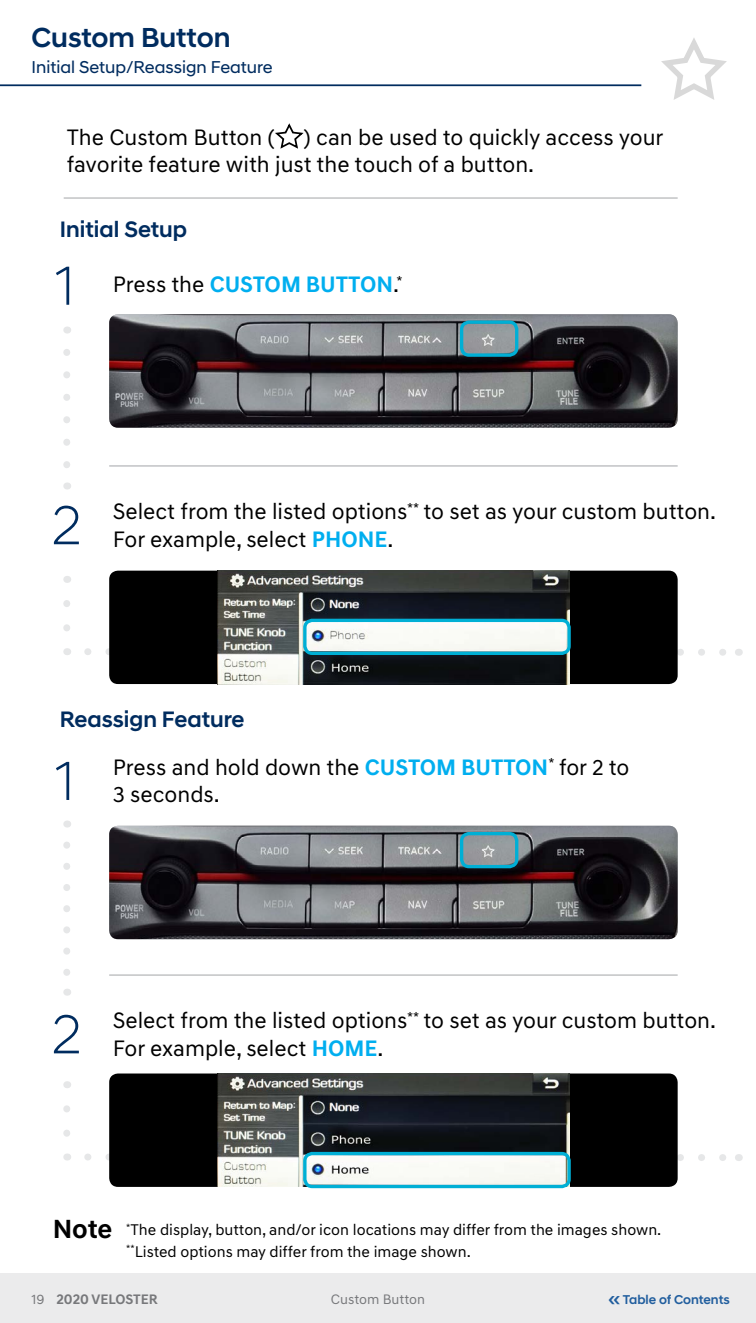
<style>
.page{position:relative;width:756px;height:1323px;background:#fff}
.page>*{position:absolute;margin:0;border:0;box-sizing:border-box;transform-origin:0 0}
.t1{font:300 56px "Hyundai Sans Head";color:#002c5f}
.t2{font:500 28px "Hyundai Sans Head";color:#002c5f}
.t3{font:700 26.78px "Hyundai Sans Text";color:#000}
.t4{font:22.75px/27.3px "Hyundai Sans Text";color:#000}
.t5{font:500 22.75px "Hyundai Sans Head";color:#002c5f}
.t6{font:700 22.75px "Hyundai Sans Text";color:#00aeef}
.t7{font:21.35px "Hyundai Sans Text";color:#000}
.t8{font:17.5px "Hyundai Sans Head";color:#002c5f}
.t9{font:15.75px/21.3px "Hyundai Sans Text";color:#000}
.t10{font:700 14px "Hyundai Sans Text";color:#77787b}
.t11{font:14px "Hyundai Sans Text";color:#77787b}
.t12{font:500 12.95px "Hyundai Sans Head";letter-spacing:-.005em;color:#215e9e}
.s1{font-weight:400;color:#000}
.s2{font-weight:700;color:#00aeef}
.s3{font-weight:400}
.s4{font-size:19.6px}
</style>
<div class="page">
<div style="left:0;top:1274px;width:756px;height:49px;background:#ebebec"></div>
<hr style="left:0;top:84px;width:641px;height:2px;background:#002c5f">
<svg style="left:63px;top:1109px;width:7px;height:28px"></svg>
<svg style="left:84px;top:1154px;width:655px;height:7px"></svg>
<svg style="left:63px;top:603px;width:7px;height:28px"></svg>
<svg style="left:84px;top:648px;width:655px;height:8px"></svg>
<svg style="left:63px;top:352px;width:7px;height:116px"></svg>
<svg style="left:63px;top:845px;width:7px;height:131px"></svg>
<hr style="left:109px;top:466px;width:569px;height:1px;background:#a3a5a8">
<hr style="left:109px;top:975px;width:569px;height:1px;background:#a3a5a8">
<hr style="left:64px;top:198px;width:614px;height:1px;background:#a3a5a8">
<img style="left:109px;top:314px;width:569px;height:114px">
<img style="left:109px;top:826px;width:569px;height:113px">
<div style="left:109px;top:571px;width:569px;height:113px;background:#000;border-radius:9px"></div>
<img style="left:217px;top:571px;width:353px;height:113px">
<div style="left:109px;top:1074px;width:569px;height:113px;background:#000;border-radius:9px"></div>
<img style="left:217px;top:1074px;width:353px;height:113px">
<div style="left:460px;top:320px;width:58px;height:37px;border:3px solid #00afd5;border-radius:8px"></div>
<div style="left:460px;top:832px;width:58px;height:36px;border:3px solid #00afd5;border-radius:8px"></div>
<div style="left:303px;top:619px;width:268px;height:36px;border:3px solid #00afd5;border-radius:8px"></div>
<div style="left:303px;top:1152px;width:268px;height:36px;border:3px solid #00afd5;border-radius:8px"></div>
<svg style="left:661px;top:38px;width:66px;height:62px"></svg>
<svg style="left:275px;top:123px;width:29px;height:26px"></svg>
<p class="t2" style="left:32px;top:21px;width:201px">Custom Button</p>
<p class="t8" style="left:32px;top:56px;width:243px">Initial Setup/Reassign Feature</p>
<p class="t4" style="left:67px;top:123px;width:598px;text-indent:237px">) can be used to quickly access your favorite feature with just the touch of a button.</p>
<p class="t4" style="left:67px;top:123px;width:210px">The Custom Button (</p>
<p class="t7" style="left:209px;top:145px;width:118px">Smartphone</p>
<p class="t7" style="left:373px;top:143px;width:77px">Bluelink</p>
<p class="t5" style="left:60px;top:216px;width:129px">Initial Setup</p>
<h1 class="t1" style="left:56px;top:252px;width:20px">1</h1>
<p class="t6" style="left:113px;top:271px;width:292px"><span class="s1">Press the</span> CUSTOM BUTTON<span class="s1">.</span><sup>*</sup></p>
<h1 class="t1" style="left:52px;top:492px;width:31px">2</h1>
<p class="t4" style="left:113px;top:498px;width:605px">Select from the listed options<sup>**</sup> to set as your custom button.<br>For example, select <span class="s2">PHONE</span>.</p>
<p class="t5" style="left:60px;top:706px;width:186px">Reassign Feature</p>
<h1 class="t1" style="left:56px;top:748px;width:20px">1</h1>
<p class="t4" style="left:113px;top:754px;width:518px">Press and hold down the <span class="s2">CUSTOM BUTTON</span><sup>*</sup> for 2 to<br>3 seconds.</p>
<h1 class="t1" style="left:52px;top:1001px;width:31px">2</h1>
<p class="t4" style="left:113px;top:1007px;width:605px">Select from the listed options<sup>**</sup> to set as your custom button.<br>For example, select <span class="s2">HOME</span>.</p>
<p class="t3" style="left:53px;top:1213px;width:61px">Note</p>
<p class="t9" style="left:126px;top:1219px;width:537px"><sup>*</sup>The display, button, and/or icon locations may differ from the images shown. <sup>**</sup>Listed options may differ from the image shown.</p>
<p class="t10" style="left:32px;top:1290px;width:128px"><span class="s3">19</span> 2020 VELOSTER</p>
<p class="t11" style="left:331px;top:1291px;width:96px">Custom Button</p>
<p class="t12" style="left:609px;top:1292px;width:123px"><span class="s4">«</span> Table of Contents</p>
</div>
